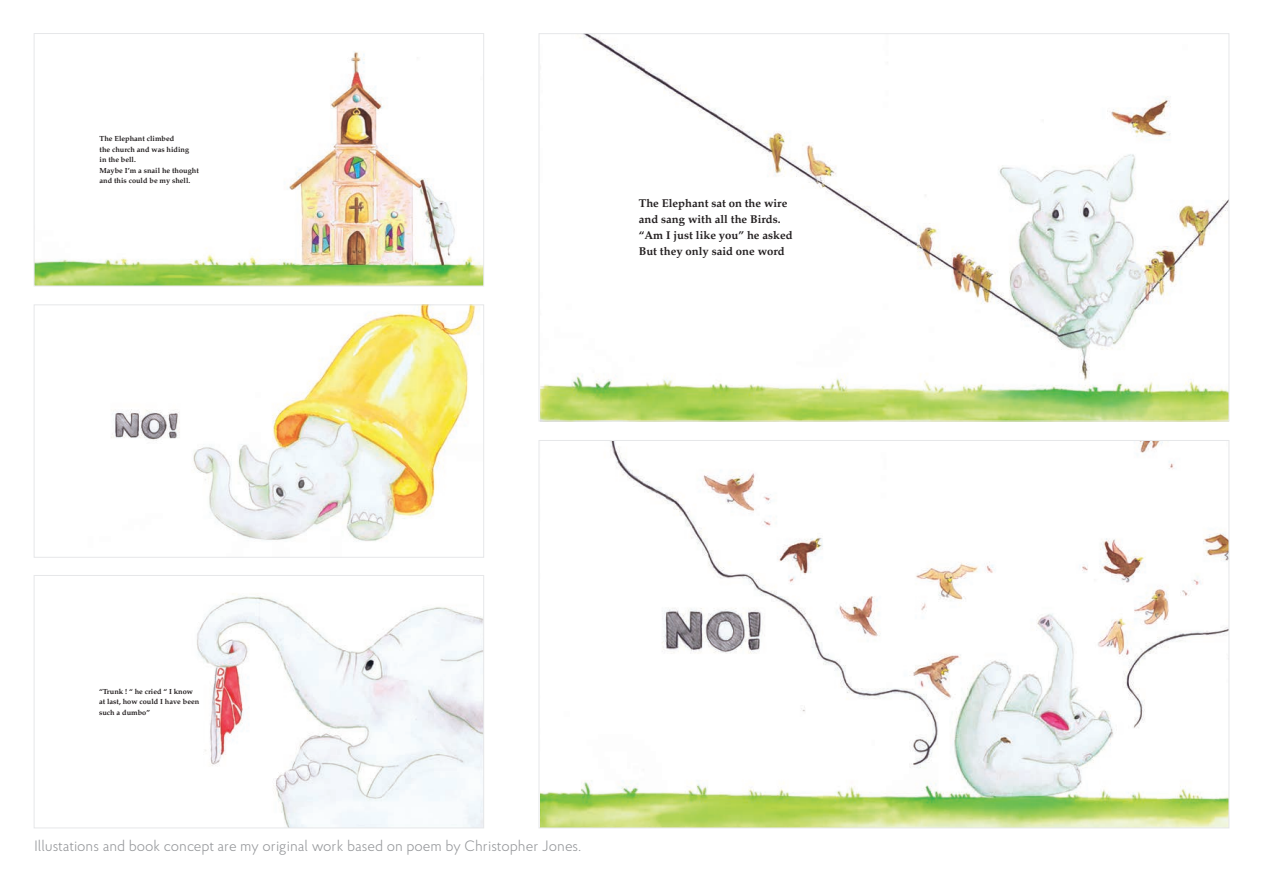
<style>
.page{position:relative;width:1263px;height:893px;background:#fff}
.page>*{position:absolute;margin:0;border:0;box-sizing:border-box;transform-origin:0 0}
.t1{font:300 15px "Proba Pro";color:#939598}
.t2{font:700 11.4px/16.2px "Palatino";color:#231f20}
.t3{font:700 7.35px/10.5px "Palatino";color:#231f20}
</style>
<div class="page">
<img style="left:36px;top:248px;width:223px;height:36px">
<img style="left:259px;top:51px;width:223px;height:233px">
<div style="left:34px;top:33px;width:450px;height:253px;border:1px solid #e6e7e9"></div>
<img style="left:541px;top:35px;width:343px;height:384px">
<img style="left:111px;top:306px;width:368px;height:235px">
<img style="left:197px;top:596px;width:62px;height:170px">
<img style="left:884px;top:96px;width:343px;height:323px">
<img style="left:259px;top:596px;width:223px;height:230px">
<img style="left:541px;top:442px;width:343px;height:384px">
<img style="left:884px;top:442px;width:343px;height:384px">
<div style="left:34px;top:304px;width:450px;height:254px;border:1px solid #e6e7e9"></div>
<div style="left:34px;top:575px;width:450px;height:253px;border:1px solid #e6e7e9"></div>
<p class="t3" style="left:100px;top:134px;width:101px">The Elephant climbed<br>the church and was hiding<br>in the bell.<br>Maybe I’m a snail he thought and this could be my shell.</p>
<h2 class="t2" style="left:639px;top:195px;width:155px">The Elephant sat on the wire and sang with all the Birds. “Am I just like you” he asked<br>But they only said one word</h2>
<p class="t3" style="left:99px;top:686px;width:102px">“Trunk ! “ he cried “ I know at last, how could I have been such a dumbo”</p>
<h1 class="t1" style="left:35px;top:836px;width:548px">Illustations and book concept are my original work based on poem by Christopher Jones.</h1>
</div>
